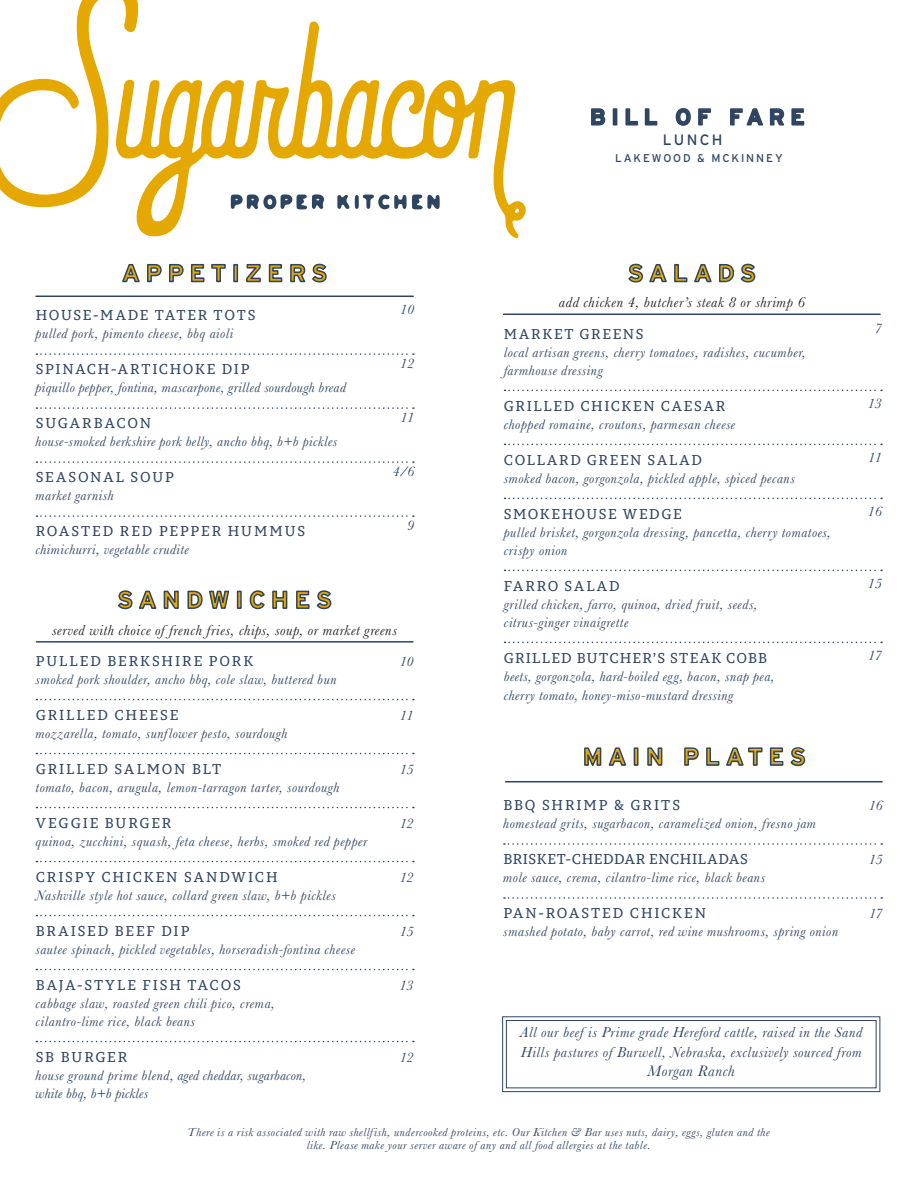
<style>
.page{position:relative;width:918px;height:1188px;background:#fff}
.page>*{position:absolute;margin:0;border:0;box-sizing:border-box;transform-origin:0 0}
.t1{font:700 24px "Interstate";letter-spacing:.235em;color:#e5a800}
.t2{font:700 22.5px "Interstate";letter-spacing:.24em;color:#2e4461}
.End_of_List{font:italic 15.75px "Baskerville";letter-spacing:.035em;color:#2e4461}
.End_of_List-2{font:italic 15px/19.5px "Baskerville";letter-spacing:.035em;color:#2e4461}
.t3{font:italic 15px "Baskerville";letter-spacing:.035em;color:#231f20}
.t4{font:15px "Interstate";letter-spacing:.15em;color:#2e4461}
.Paragraph_Style_1{font:italic 14.25px/18px "Baskerville";letter-spacing:.04em;color:#2e4461}
.End_of_List-3{font:italic 14.25px/18px "Baskerville";letter-spacing:.035em;color:#2e4461}
.End_of_List-4{font:14.25px "Permian Slab Serif Typeface";letter-spacing:.125em;color:#2e4461}
.End_of_List-5{font:14.25px "Permian Slab Serif Typeface";letter-spacing:.08em;color:#2e4461}
.End_of_List-6{font:italic 12px/13.5px "Baskerville";letter-spacing:.05em;color:#2e4461;text-align:center}
.t5{font:11.25px "Interstate";letter-spacing:.17em;color:#2e4461}
.s1{font-family:"Permian Slab Serif Typeface";font-style:normal}
</style>
<div class="page">
<svg style="left:136px;top:21px;width:390px;height:217px"></svg>
<svg style="left:0;top:0;width:139px;height:208px"></svg>
<svg style="left:231px;top:194px;width:94px;height:16px"></svg>
<svg style="left:337px;top:193px;width:103px;height:17px"></svg>
<svg style="left:591px;top:108px;width:15px;height:18px"></svg>
<div style="left:613px;top:108px;width:4px;height:18px;border:2px solid #2e4461"></div>
<svg style="left:625px;top:108px;width:33px;height:18px"></svg>
<svg style="left:675px;top:108px;width:36px;height:18px"></svg>
<svg style="left:730px;top:108px;width:55px;height:18px"></svg>
<svg style="left:791px;top:108px;width:14px;height:18px"></svg>
<svg style="left:122px;top:263px;width:40px;height:20px"></svg>
<svg style="left:169px;top:263px;width:15px;height:20px"></svg>
<svg style="left:190px;top:263px;width:15px;height:20px"></svg>
<svg style="left:211px;top:263px;width:15px;height:20px"></svg>
<div style="left:233px;top:264px;width:5px;height:18px;border:2px solid #2e4461"></div>
<svg style="left:246px;top:263px;width:15px;height:20px"></svg>
<svg style="left:268px;top:263px;width:15px;height:20px"></svg>
<svg style="left:290px;top:263px;width:37px;height:20px"></svg>
<hr style="left:36px;top:296px;width:377px;height:1px;background:#2e4461">
<svg style="left:628px;top:263px;width:128px;height:20px"></svg>
<hr style="left:504px;top:314px;width:376px;height:1px;background:#2e4461">
<svg style="left:505px;top:390px;width:377px;height:1px"></svg>
<svg style="left:505px;top:444px;width:377px;height:1px"></svg>
<svg style="left:505px;top:498px;width:377px;height:1px"></svg>
<svg style="left:505px;top:570px;width:377px;height:1px"></svg>
<svg style="left:505px;top:642px;width:377px;height:1px"></svg>
<svg style="left:36px;top:353px;width:378px;height:2px"></svg>
<svg style="left:36px;top:407px;width:378px;height:2px"></svg>
<svg style="left:36px;top:461px;width:378px;height:2px"></svg>
<svg style="left:36px;top:515px;width:378px;height:2px"></svg>
<svg style="left:36px;top:699px;width:378px;height:1px"></svg>
<svg style="left:36px;top:753px;width:378px;height:1px"></svg>
<svg style="left:36px;top:807px;width:378px;height:1px"></svg>
<svg style="left:36px;top:861px;width:378px;height:1px"></svg>
<svg style="left:36px;top:915px;width:378px;height:1px"></svg>
<svg style="left:36px;top:969px;width:378px;height:1px"></svg>
<svg style="left:36px;top:1041px;width:378px;height:1px"></svg>
<svg style="left:118px;top:590px;width:61px;height:20px"></svg>
<svg style="left:187px;top:590px;width:43px;height:19px"></svg>
<div style="left:237px;top:591px;width:5px;height:18px;border:2px solid #2e4461"></div>
<svg style="left:249px;top:590px;width:16px;height:20px"></svg>
<svg style="left:272px;top:590px;width:16px;height:19px"></svg>
<svg style="left:296px;top:590px;width:36px;height:20px"></svg>
<hr style="left:36px;top:641px;width:377px;height:2px;background:#2e4461">
<hr style="left:506px;top:781px;width:376px;height:1px;background:#2e4461">
<svg style="left:584px;top:747px;width:43px;height:19px"></svg>
<div style="left:634px;top:747px;width:5px;height:19px;border:2px solid #2e4461"></div>
<svg style="left:647px;top:747px;width:16px;height:19px"></svg>
<svg style="left:684px;top:747px;width:79px;height:19px"></svg>
<svg style="left:769px;top:747px;width:37px;height:19px"></svg>
<svg style="left:504px;top:843px;width:378px;height:2px"></svg>
<svg style="left:504px;top:897px;width:378px;height:2px"></svg>
<svg style="left:502px;top:1016px;width:379px;height:76px"></svg>
<div style="left:506px;top:1020px;width:371px;height:68px;border:1px solid #2e4461"></div>
<p class="t2" style="left:590px;top:104px;width:217px">BILL OF FARE</p>
<p class="t4" style="left:663px;top:131px;width:61px">LUNCH</p>
<p class="t5" style="left:615px;top:151px;width:169px">LAKEWOOD &amp; MCKINNEY</p>
<p class="t1" style="left:122px;top:260px;width:207px">APPETIZERS</p>
<p class="t1" style="left:628px;top:260px;width:130px">SALADS</p>
<p class="Paragraph_Style_1" style="left:36px;top:307px;width:221px"><span class="s1">HOUSE-MADE TATER TOTS </span>pulled pork, pimento cheese, bbq aioli</p>
<p class="Paragraph_Style_1" style="left:36px;top:361px;width:312px"><span class="s1">SPINACH-ARTICHOKE DIP<br></span>piquillo pepper, fontina, mascarpone, grilled sourdough bread</p>
<p class="Paragraph_Style_1" style="left:36px;top:415px;width:303px"><span class="s1">SUGARBACON<br></span>house-smoked berkshire pork belly, ancho bbq, b+b pickles</p>
<p class="Paragraph_Style_1" style="left:36px;top:469px;width:140px"><span class="s1">SEASONAL SOUP </span>market garnish</p>
<p class="End_of_List-3" style="left:36px;top:523px;width:271px"><span class="s1">ROASTED RED PEPPER HUMMUS </span>chimichurri, vegetable crudite</p>
<p class="t1" style="left:117px;top:586px;width:216px">SANDWICHES</p>
<p class="Paragraph_Style_1" style="left:400px;top:300px;width:15px">10</p>
<p class="Paragraph_Style_1" style="left:400px;top:354px;width:15px">12</p>
<p class="Paragraph_Style_1" style="left:401px;top:408px;width:15px">11</p>
<p class="Paragraph_Style_1" style="left:392px;top:462px;width:23px">4/6</p>
<p class="Paragraph_Style_1" style="left:407px;top:516px;width:9px">9</p>
<p class="t3" style="left:52px;top:620px;width:347px">served with choice of french fries, chips, soup, or market greens</p>
<p class="End_of_List-4" style="left:36px;top:650px;width:219px">PULLED BERKSHIRE PORK</p>
<p class="Paragraph_Style_1" style="left:36px;top:670px;width:302px">smoked pork shoulder, ancho bbq, cole slaw, buttered bun</p>
<p class="End_of_List-4" style="left:36px;top:704px;width:144px">GRILLED CHEESE</p>
<p class="Paragraph_Style_1" style="left:36px;top:724px;width:253px">mozzarella, tomato, sunflower pesto, sourdough</p>
<p class="Paragraph_Style_1" style="left:36px;top:760px;width:305px"><span class="s1">GRILLED SALMON BLT<br></span>tomato, bacon, arugula, lemon-tarragon tarter, sourdough</p>
<p class="Paragraph_Style_1" style="left:36px;top:814px;width:333px"><span class="s1">VEGGIE BURGER<br></span>quinoa, zucchini, squash, feta cheese, herbs, smoked red pepper</p>
<p class="End_of_List-4" style="left:36px;top:866px;width:243px">CRISPY CHICKEN SANDWICH</p>
<p class="Paragraph_Style_1" style="left:36px;top:886px;width:302px">Nashville style hot sauce, collard green slaw, b+b pickles</p>
<p class="End_of_List-4" style="left:36px;top:920px;width:155px">BRAISED BEEF DIP</p>
<p class="Paragraph_Style_1" style="left:36px;top:940px;width:321px">sautee spinach, pickled vegetables, horseradish-fontina cheese</p>
<p class="Paragraph_Style_1" style="left:36px;top:976px;width:241px"><span class="s1">BAJA-STYLE FISH TACOS </span>cabbage slaw, roasted green chili pico, crema, cilantro-lime rice, black beans</p>
<p class="End_of_List-3" style="left:36px;top:1048px;width:272px"><span class="s1">SB BURGER<br></span>house ground prime blend, aged cheddar, sugarbacon, white bbq, b+b pickles</p>
<p class="Paragraph_Style_1" style="left:400px;top:652px;width:15px">10</p>
<p class="Paragraph_Style_1" style="left:400px;top:706px;width:15px">11</p>
<p class="Paragraph_Style_1" style="left:400px;top:760px;width:15px">15</p>
<p class="Paragraph_Style_1" style="left:400px;top:814px;width:15px">12</p>
<p class="Paragraph_Style_1" style="left:400px;top:868px;width:15px">12</p>
<p class="Paragraph_Style_1" style="left:400px;top:922px;width:15px">15</p>
<p class="Paragraph_Style_1" style="left:400px;top:976px;width:16px">13</p>
<p class="Paragraph_Style_1" style="left:400px;top:1048px;width:15px">12</p>
<p class="t3" style="left:559px;top:292px;width:248px">add chicken 4, butcher’s steak 8 or shrimp 6</p>
<p class="Paragraph_Style_1" style="left:504px;top:325px;width:304px"><span class="s1">MARKET GREENS<br></span>local artisan greens, cherry tomatoes, radishes, cucumber, farmhouse dressing</p>
<p class="Paragraph_Style_1" style="left:504px;top:397px;width:233px"><span class="s1">GRILLED CHICKEN CAESAR </span>chopped romaine, croutons, parmesan cheese</p>
<p class="Paragraph_Style_1" style="left:504px;top:451px;width:293px"><span class="s1">COLLARD GREEN SALAD<br></span>smoked bacon, gorgonzola, pickled apple, spiced pecans</p>
<p class="Paragraph_Style_1" style="left:504px;top:505px;width:329px"><span class="s1">SMOKEHOUSE WEDGE<br></span>pulled brisket, gorgonzola dressing, pancetta, cherry tomatoes, crispy onion</p>
<p class="Paragraph_Style_1" style="left:504px;top:577px;width:255px"><span class="s1">FARRO SALAD<br></span>grilled chicken, farro, quinoa, dried fruit, seeds, citrus-ginger vinaigrette</p>
<p class="End_of_List-5" style="left:504px;top:646px;width:265px">GRILLED BUTCHER’S STEAK COBB</p>
<p class="Paragraph_Style_1" style="left:504px;top:666px;width:272px;line-height:19.5px">beets, gorgonzola, hard-boiled egg, bacon, snap pea, cherry tomato, honey-miso-mustard dressing</p>
<p class="t1" style="left:583px;top:744px;width:225px">MAIN PLATES</p>
<p class="Paragraph_Style_1" style="left:503px;top:797px;width:314px"><span class="s1">BBQ SHRIMP &amp; GRITS<br></span>homestead grits, sugarbacon, caramelized onion, fresno jam</p>
<p class="Paragraph_Style_1" style="left:503px;top:851px;width:264px"><span class="s1">BRISKET-CHEDDAR ENCHILADAS </span>mole sauce, crema, cilantro-lime rice, black beans</p>
<p class="End_of_List-3" style="left:503px;top:905px;width:336px"><span class="s1">PAN-ROASTED CHICKEN<br></span>smashed potato, baby carrot, red wine mushrooms, spring onion</p>
<p class="Paragraph_Style_1" style="left:875px;top:320px;width:9px">7</p>
<p class="Paragraph_Style_1" style="left:868px;top:395px;width:16px">13</p>
<p class="Paragraph_Style_1" style="left:868px;top:449px;width:15px">11</p>
<p class="Paragraph_Style_1" style="left:868px;top:503px;width:15px">16</p>
<p class="Paragraph_Style_1" style="left:868px;top:575px;width:15px">15</p>
<p class="Paragraph_Style_1" style="left:868px;top:647px;width:15px">17</p>
<p class="Paragraph_Style_1" style="left:869px;top:797px;width:15px">16</p>
<p class="Paragraph_Style_1" style="left:869px;top:851px;width:15px">15</p>
<p class="Paragraph_Style_1" style="left:869px;top:905px;width:15px">17</p>
<p class="End_of_List-2" style="left:520px;top:1023px;width:344px">All our beef is Prime grade Hereford cattle, raised in the Sand<br>Hills pastures of Burwell, Nebraska, exclusively sourced from</p>
<p class="End_of_List" style="left:648px;top:1061px;width:89px">Morgan Ranch</p>
<p class="End_of_List-6" style="left:188px;top:1125px;width:584px">There is a risk associated with raw shellfish, undercooked proteins, etc. Our Kitchen &amp; Bar uses nuts, dairy, eggs, gluten and the like. Please make your server aware of any and all food allergies at the table.</p>
</div>
